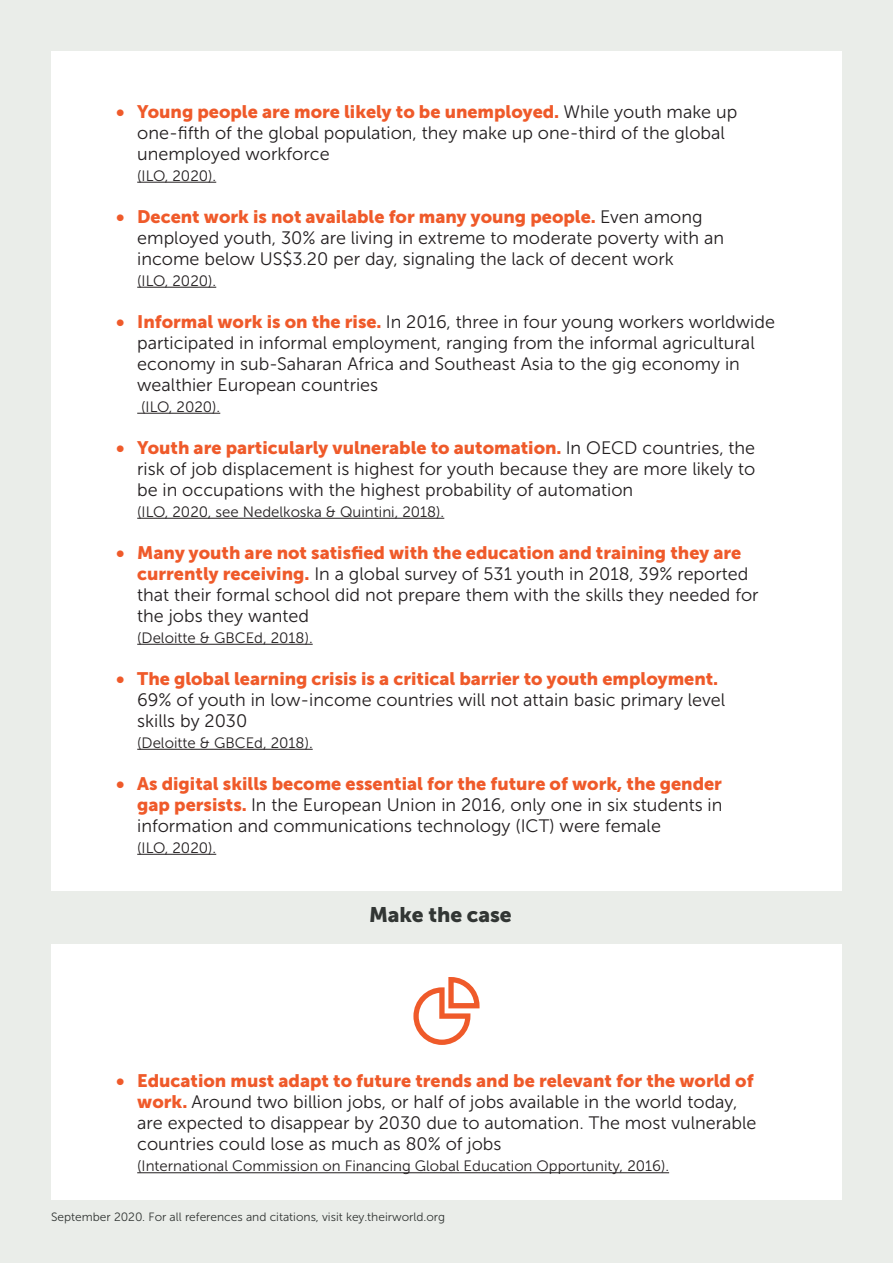
<style>
.page{position:relative;width:893px;height:1263px;background:#eaede9}
.page>*{position:absolute;margin:0;border:0;box-sizing:border-box;transform-origin:0 0}
.t1{font:21px "Museo Sans 900";letter-spacing:-.005em;color:#323634}
.t2{font:18px/21px "Museo Sans 300";color:#231f20}
.t3{font:18px "Museo Sans 900";color:#ef5a2a}
.t4{font:15px "Museo Sans 300";color:#231f20}
.t5{font:12px "Museo Sans 300";color:#323634}
.s1{font-family:"Museo Sans 300";color:#231f20}
.s2{font-family:"Museo Sans 900";color:#ef5a2a}
</style>
<div class="page">
<div style="left:51px;top:944px;width:791px;height:255px;background:#fff"></div>
<hr style="left:137px;top:1172px;width:532px;height:1px;background:#231f20">
<svg style="left:413px;top:977px;width:66px;height:68px"></svg>
<div style="left:51px;top:51px;width:791px;height:840px;background:#fff"></div>
<hr style="left:137px;top:182px;width:79px;height:1px;background:#231f20">
<hr style="left:137px;top:287px;width:79px;height:1px;background:#231f20">
<hr style="left:137px;top:413px;width:83px;height:1px;background:#231f20">
<hr style="left:137px;top:518px;width:307px;height:1px;background:#231f20">
<hr style="left:137px;top:644px;width:176px;height:1px;background:#231f20">
<hr style="left:137px;top:749px;width:176px;height:1px;background:#231f20">
<hr style="left:137px;top:854px;width:79px;height:1px;background:#231f20">
<p class="t3" style="left:116px;top:101px;width:622px">• Young people are more likely to be unemployed. <span class="s1">While youth make up</span></p>
<p class="t2" style="left:137px;top:122px;width:589px">one-fifth of the global population, they make up one-third of the global unemployed workforce</p>
<p class="t4" style="left:137px;top:167px;width:81px">(ILO, 2020).</p>
<p class="t3" style="left:116px;top:206px;width:588px">• Decent work is not available for many young people. <span class="s1">Even among</span></p>
<p class="t2" style="left:137px;top:227px;width:588px">employed youth, 30% are living in extreme to moderate poverty with an income below US$3.20 per day, signaling the lack of decent work</p>
<p class="t4" style="left:137px;top:272px;width:81px">(ILO, 2020).</p>
<p class="t2" style="left:137px;top:311px;width:639px;text-indent:-21px"><span class="s2">• Informal work is on the rise.</span> In 2016, three in four young workers worldwide participated in informal employment, ranging from the informal agricultural economy in sub-Saharan Africa and Southeast Asia to the gig economy in wealthier European countries</p>
<p class="t4" style="left:141px;top:398px;width:81px">(ILO, 2020).</p>
<p class="t3" style="left:116px;top:437px;width:640px">• Youth are particularly vulnerable to automation. <span class="s1">In OECD countries, the</span></p>
<p class="t2" style="left:137px;top:458px;width:620px">risk of job displacement is highest for youth because they are more likely to be in occupations with the highest probability of automation</p>
<p class="t4" style="left:137px;top:503px;width:309px">(ILO, 2020, see Nedelkoska &amp; Quintini, 2018).</p>
<p class="t3" style="left:116px;top:542px;width:627px">• Many youth are not satisfied with the education and training they are</p>
<p class="t2" style="left:137px;top:563px;width:623px"><span class="s2">currently receiving.</span> In a global survey of 531 youth in 2018, 39% reported that their formal school did not prepare them with the skills they needed for the jobs they wanted</p>
<p class="t4" style="left:137px;top:629px;width:177px">(Deloitte &amp; GBCEd, 2018).</p>
<p class="t3" style="left:116px;top:668px;width:604px">• The global learning crisis is a critical barrier to youth employment.</p>
<p class="t2" style="left:137px;top:689px;width:590px">69% of youth in low-income countries will not attain basic primary level skills by 2030</p>
<p class="t4" style="left:137px;top:734px;width:177px">(Deloitte &amp; GBCEd, 2018).</p>
<p class="t3" style="left:116px;top:773px;width:607px">• As digital skills become essential for the future of work, the gender</p>
<p class="t2" style="left:137px;top:794px;width:587px"><span class="s2">gap persists.</span> In the European Union in 2016, only one in six students in information and communications technology (ICT) were female</p>
<p class="t4" style="left:137px;top:839px;width:81px">(ILO, 2020).</p>
<p class="t1" style="left:369px;top:903px;width:144px">Make the case</p>
<p class="t3" style="left:116px;top:1071px;width:639px">• Education must adapt to future trends and be relevant for the world of</p>
<p class="t2" style="left:137px;top:1092px;width:621px"><span class="s2">work.</span> Around two billion jobs, or half of jobs available in the world today, are expected to disappear by 2030 due to automation. The most vulnerable countries could lose as much as 80% of jobs</p>
<p class="t4" style="left:137px;top:1158px;width:533px">(International Commission on Financing Global Education Opportunity, 2016).</p>
<p class="t5" style="left:51px;top:1210px;width:396px">September 2020. For all references and citations, visit key.theirworld.org</p>
</div>
